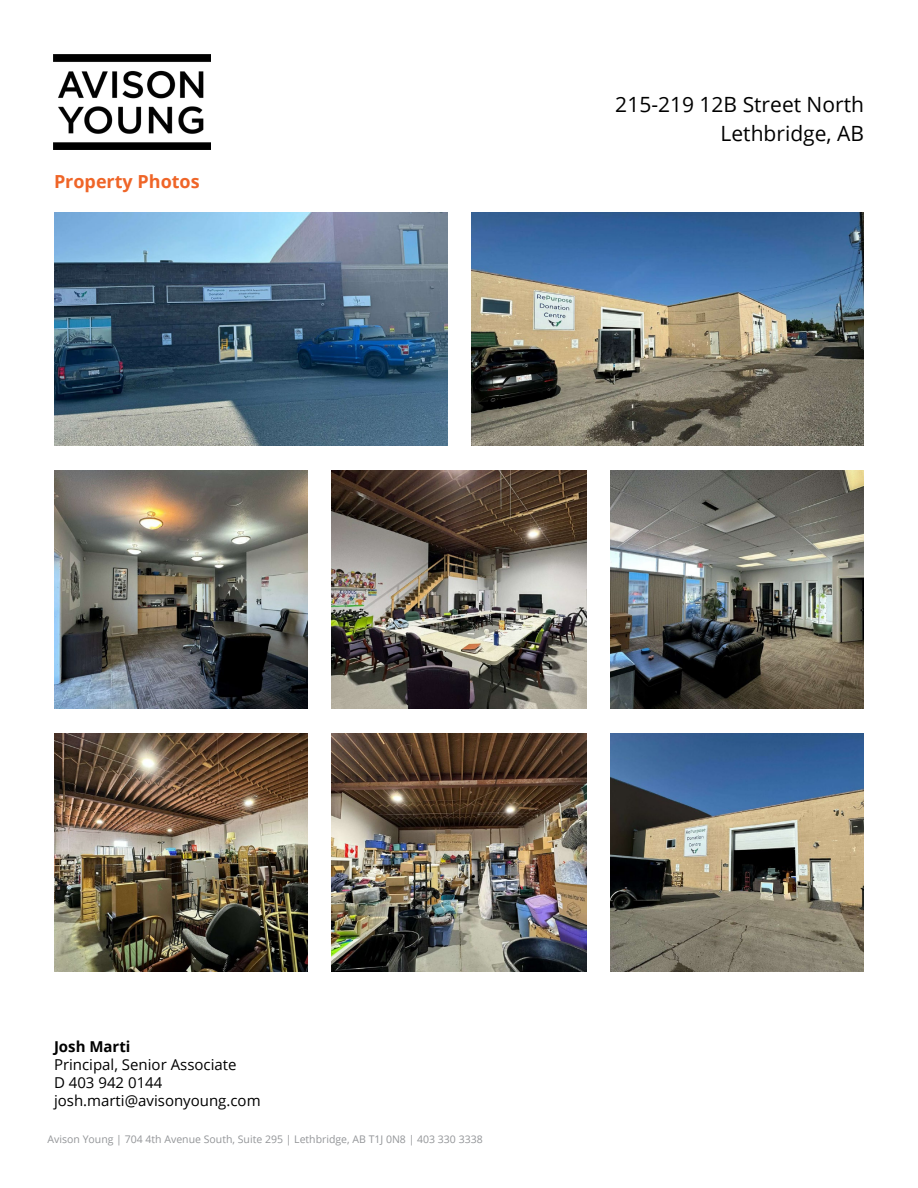
<style>
.page{position:relative;width:918px;height:1188px;background:#fff}
.page>*{position:absolute;margin:0;border:0;box-sizing:border-box;transform-origin:0 0}
.t1{font:21px/28.5px "Open Sans";color:#000;text-align:right}
.t2{font:700 18px "Open Sans";color:#ef6528}
.t3{font:15px/18px "Open Sans";color:#000}
.t4{font:700 15px "Open Sans";color:#000}
.t5{font:10.5px "Open Sans";color:#939598}
</style>
<div class="page">
<img style="left:53px;top:54px;width:157px;height:96px">
<img style="left:54px;top:213px;width:393px;height:232px">
<img style="left:472px;top:213px;width:392px;height:232px">
<img style="left:54px;top:470px;width:253px;height:238px">
<img style="left:332px;top:470px;width:254px;height:238px">
<img style="left:611px;top:470px;width:253px;height:238px">
<img style="left:54px;top:733px;width:253px;height:238px">
<img style="left:332px;top:733px;width:254px;height:238px">
<img style="left:611px;top:733px;width:253px;height:238px">
<h2 class="t2" style="left:54px;top:169px;width:147px">Property Photos</h2>
<h1 class="t1" style="left:615px;top:90px;width:250px">215-219 12B Street North<br>Lethbridge, AB</h1>
<h3 class="t4" style="left:54px;top:1036px;width:78px">Josh Marti</h3>
<h3 class="t3" style="left:54px;top:1055px;width:208px">Principal, Senior Associate<br>D 403 942 0144 josh.marti@avisonyoung.com</h3>
<p class="t5" style="left:48px;top:1132px;width:437px">Avison Young | 704 4th Avenue South, Suite 295 | Lethbridge, AB T1J 0N8 | 403 330 3338</p>
</div>
